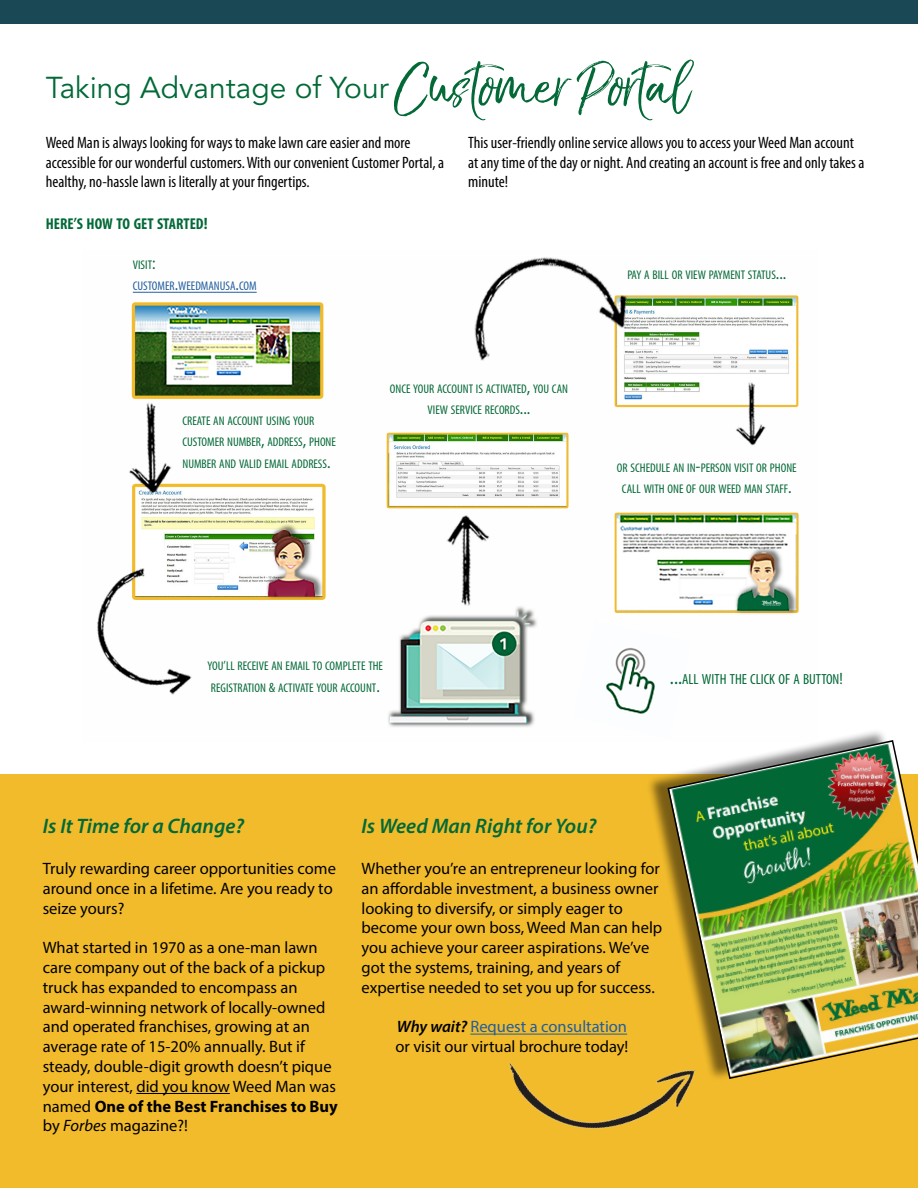
<style>
.page{position:relative;width:918px;height:1188px;background:#fff}
.page>*{position:absolute;margin:0;border:0;box-sizing:border-box;transform-origin:0 0}
.t1{font:75px "The Braggest Demo";color:#026937}
.t2{font:30px "Avenir LT Std";color:#026937}
.t3{font:italic 600 21px "Myriad Pro";color:#026937}
.t4{font:16.5px/19.8px "Myriad Pro";color:#000}
.t5{font:condensed 16.5px/19.8px "Myriad Pro";color:#000}
.t6{font:700 condensed 15.75px "Myriad Pro";color:#026937}
.t7{font:condensed 14.7px "Myriad Pro";color:#026937}
.t8{font:condensed 12.6px/21.6px "Myriad Pro";color:#026937}
.t9{font:condensed 12.6px/21.6px "Myriad Pro";color:#215e9e}
.s1{font-size:16.5px}
.s2{color:#026937}
.s3{font-size:18px;color:#026937}
.s4{font-size:18px}
.s5{font-size:13.5px}
.s6{font-size:21px}
.s7{font-weight:700}
.s8{font-style:italic}
.s9{font-weight:600;font-style:italic}
.s10{color:#215e9e}
</style>
<div class="page">
<div style="left:0;top:775px;width:918px;height:413px;background:#f2bb2b"></div>
<hr style="left:136px;top:1093px;width:94px;height:1px;background:#000">
<hr style="left:470px;top:1034px;width:157px;height:1px;background:#215e9e">
<div style="left:646px;top:728px;width:272px;height:355px;background:#000;opacity:.5"></div>
<img style="left:667px;top:739px;width:251px;height:341px">
<img style="left:507px;top:995px;width:199px;height:134px">
<img style="left:97px;top:257px;width:721px;height:484px">
<hr style="left:133px;top:292px;width:124px;height:1px;background:#215e9e">
<div style="left:0;top:0;width:918px;height:24px;background:#1a4854"></div>
<h1 class="t1" style="left:394px;top:53px;width:298px">Customer Portal</h1>
<h2 class="t2" style="left:46px;top:70px;width:344px">Taking Advantage of Your</h2>
<p class="t5" style="left:46px;top:133px;width:400px">Weed Man is always looking for ways to make lawn care easier and more accessible for our wonderful customers. With our convenient Customer Portal, a healthy, no-hassle lawn is literally at your fingertips.</p>
<p class="t5" style="left:468px;top:133px;width:398px">This user-friendly online service allows you to access your Weed Man account at any time of the day or night. And creating an account is free and only takes a minute!</p>
<p class="t6" style="left:46px;top:214px;width:163px">HERE<span class="s1">’</span>S HOW TO GET STARTED<span class="s1">!</span></p>
<p class="t9" style="left:133px;top:254px;width:125px"><span class="s2">VISIT</span><span class="s3">:<br></span>CUSTOMER<span class="s4">.</span>WEEDMANUSA<span class="s4">.</span>COM</p>
<p class="t8" style="left:183px;top:410px;width:155px">CREATE AN ACCOUNT USING YOUR<br>CUSTOMER NUMBER<span class="s4">,</span> ADDRESS<span class="s4">,</span> PHONE<br>NUMBER AND VALID EMAIL ADDRESS<span class="s4">.</span></p>
<p class="t8" style="left:390px;top:378px;width:180px;text-align:center">ONCE YOUR ACCOUNT IS ACTIVATED<span class="s4">,</span> YOU CAN<br>VIEW SERVICE RECORDS<span class="s4">...</span></p>
<p class="t8" style="left:627px;top:264px;width:161px">PAY A BILL OR VIEW PAYMENT STATUS<span class="s4">...</span></p>
<p class="t8" style="left:617px;top:457px;width:181px;text-align:center">OR SCHEDULE AN IN<span class="s4">-</span>PERSON VISIT OR PHONE<br>CALL WITH ONE OF OUR WEED MAN STAFF<span class="s4">.</span></p>
<p class="t8" style="left:208px;top:655px;width:177px">YOU<span class="s5">’</span>LL RECEIVE AN EMAIL TO COMPLETE THE<br>REGISTRATION <span class="s5">&amp;</span> ACTIVATE YOUR ACCOUNT<span class="s4">.</span></p>
<p class="t7" style="left:670px;top:671px;width:174px"><span class="s6">...</span>ALL WITH THE CLICK OF A BUTTON<span class="s1">!</span></p>
<p class="t3" style="left:43px;top:812px;width:203px">Is It Time for a Change?</p>
<p class="t4" style="left:43px;top:858px;width:295px">Truly rewarding career opportunities come around once in a lifetime. Are you ready to seize yours?</p>
<p class="t4" style="left:43px;top:938px;width:297px">What started in 1970 as a one-man lawn care company out of the back of a pickup truck has expanded to encompass an award-winning network of locally-owned and operated franchises, growing at an average rate of 15-20% annually. But if steady, double-digit growth doesn’t pique your interest, did you know Weed Man was named <span class="s7">One of the Best Franchises to Buy </span>by <span class="s8">Forbes</span> magazine?!</p>
<p class="t3" style="left:362px;top:812px;width:236px">Is Weed Man Right for You?</p>
<p class="t4" style="left:362px;top:858px;width:302px">Whether you’re an entrepreneur looking for an affordable investment, a business owner looking to diversify, or simply eager to become your own boss, Weed Man can help you achieve your career aspirations. We’ve got the systems, training, and years of expertise needed to set you up for success.</p>
<p class="t4" style="left:395px;top:1017px;width:235px"><span class="s9">Why wait?</span> <span class="s10">Request a consultation </span>or visit our virtual brochure today!</p>
</div>
